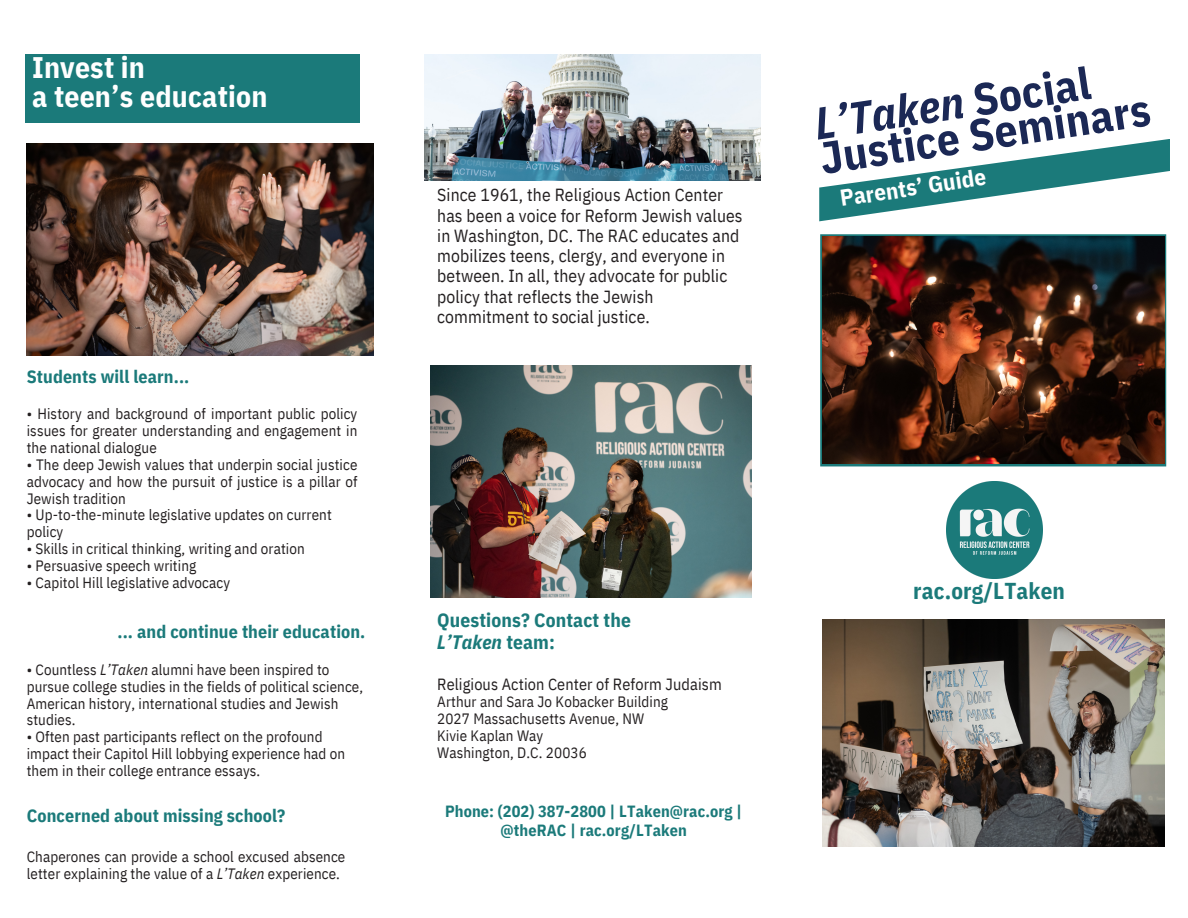
<style>
.page{position:relative;width:1188px;height:918px;background:#fff}
.page>*{position:absolute;margin:0;border:0;box-sizing:border-box;transform-origin:0 0}
.t1{font:700 45px/34px "IBM Plex Sans Cond";color:#1b2855}
.t2{font:700 29.7px/28.2px "IBM Plex Sans Cond";letter-spacing:.005em;color:#fff}
.t3{font:700 22.95px "IBM Plex Sans Cond";letter-spacing:.005em;color:#1b7a7a}
.t4{font:700 22.95px "IBM Plex Sans Cond";color:#fff}
.t5{font:700 19.5px/22.5px "IBM Plex Sans Cond";letter-spacing:.005em;color:#1b7a7a}
.t6{font:700 18px "IBM Plex Sans Cond";letter-spacing:.005em;color:#1b7a7a}
.t7{font:17.55px/20.2px "IBM Plex Sans Cond";letter-spacing:.005em;color:#231f20}
.t8{font:700 16.2px/19.2px "IBM Plex Sans Cond";letter-spacing:.005em;color:#1b7a7a;text-align:center}
.t9{font:16.2px "IBM Plex Sans Cond";letter-spacing:.005em;color:#231f20}
.t10{font:15px/16.8px "IBM Plex Sans Cond";letter-spacing:.005em;color:#231f20}
.s1{font-style:italic}
</style>
<div class="page">
<div style="left:25px;top:54px;width:335px;height:68px;background:#1b7a7a"></div>
<img style="left:425px;top:54px;width:335px;height:126px">
<svg style="left:819px;top:139px;width:351px;height:82px"></svg>
<img style="left:430px;top:366px;width:321px;height:231px">
<img style="left:27px;top:144px;width:346px;height:211px">
<svg style="left:820px;top:234px;width:346px;height:232px;fill:#1b7a7a"></svg>
<img style="left:822px;top:237px;width:342px;height:227px">
<img style="left:822px;top:620px;width:342px;height:227px">
<img style="left:946px;top:481px;width:97px;height:97px">
<h4 class="t2" style="left:32px;top:53px;width:237px">Invest in<br>a teen’s education</h4>
<p class="t6" style="left:27px;top:364px;width:164px">Students will learn...</p>
<h5 class="t10" style="left:27px;top:405px;width:332px;text-align:justify">• History and background of important public policy issues for greater understanding and engagement in the national dialogue</h5>
<p class="t10" style="left:27px;top:456px;width:332px;text-align:justify">• The deep Jewish values that underpin social justice advocacy and how the pursuit of justice is a pillar of Jewish tradition</p>
<h4 class="t10" style="left:27px;top:506px;width:307px">• Up-to-the-minute legislative updates on current policy</h4>
<p class="t10" style="left:27px;top:540px;width:280px">• Skills in critical thinking, writing and oration</p>
<p class="t10" style="left:27px;top:557px;width:171px">• Persuasive speech writing</p>
<p class="t10" style="left:27px;top:574px;width:205px">• Capitol Hill legislative advocacy</p>
<p class="t6" style="left:117px;top:620px;width:249px">... and continue their education.</p>
<h6 class="t10" style="left:27px;top:661px;width:338px">• Countless <span class="s1">L’Taken</span> alumni have been inspired to pursue college studies in the fields of political science, American history, international studies and Jewish studies.</h6>
<h1 class="t10" style="left:27px;top:728px;width:320px">• Often past participants reflect on the profound impact their Capitol Hill lobbying experience had on them in their college entrance essays.</h1>
<h3 class="t6" style="left:27px;top:803px;width:260px">Concerned about missing school?</h3>
<p class="t10" style="left:27px;top:848px;width:320px">Chaperones can provide a school excused absence letter explaining the value of a <span class="s1">L’Taken</span> experience.</p>
<p class="t7" style="left:437px;top:185px;width:307px">Since 1961, the Religious Action Center has been a voice for Reform Jewish values in Washington, DC. The RAC educates and mobilizes teens, clergy, and everyone in between. In all, they advocate for public policy that reflects the Jewish commitment to social justice.</p>
<p class="t1" style="left:813px;top:106px;width:335px;rotate:-8deg"><span class="s1">L’Taken</span> Social<br>Justice Seminars</p>
<p class="t4" style="left:838px;top:182px;width:149px;rotate:-8deg">Parents’ Guide</p>
<p class="t5" style="left:437px;top:608px;width:195px">Questions? Contact the<br><span class="s1">L’Taken</span> team:</p>
<h4 class="t9" style="left:437px;top:673px;width:286px">Religious Action Center of Reform Judaism</h4>
<h3 class="t10" style="left:437px;top:693px;width:232px">Arthur and Sara Jo Kobacker Building<br>2027 Massachusetts Avenue, NW<br>Kivie Kaplan Way</h3>
<p class="t10" style="left:437px;top:744px;width:151px">Washington, D.C. 20036</p>
<p class="t8" style="left:445px;top:801px;width:299px">Phone: (202) 387-2800 | LTaken@rac.org | @theRAC | rac.org/LTaken</p>
<p class="t3" style="left:913px;top:576px;width:153px">rac.org/LTaken</p>
</div>
